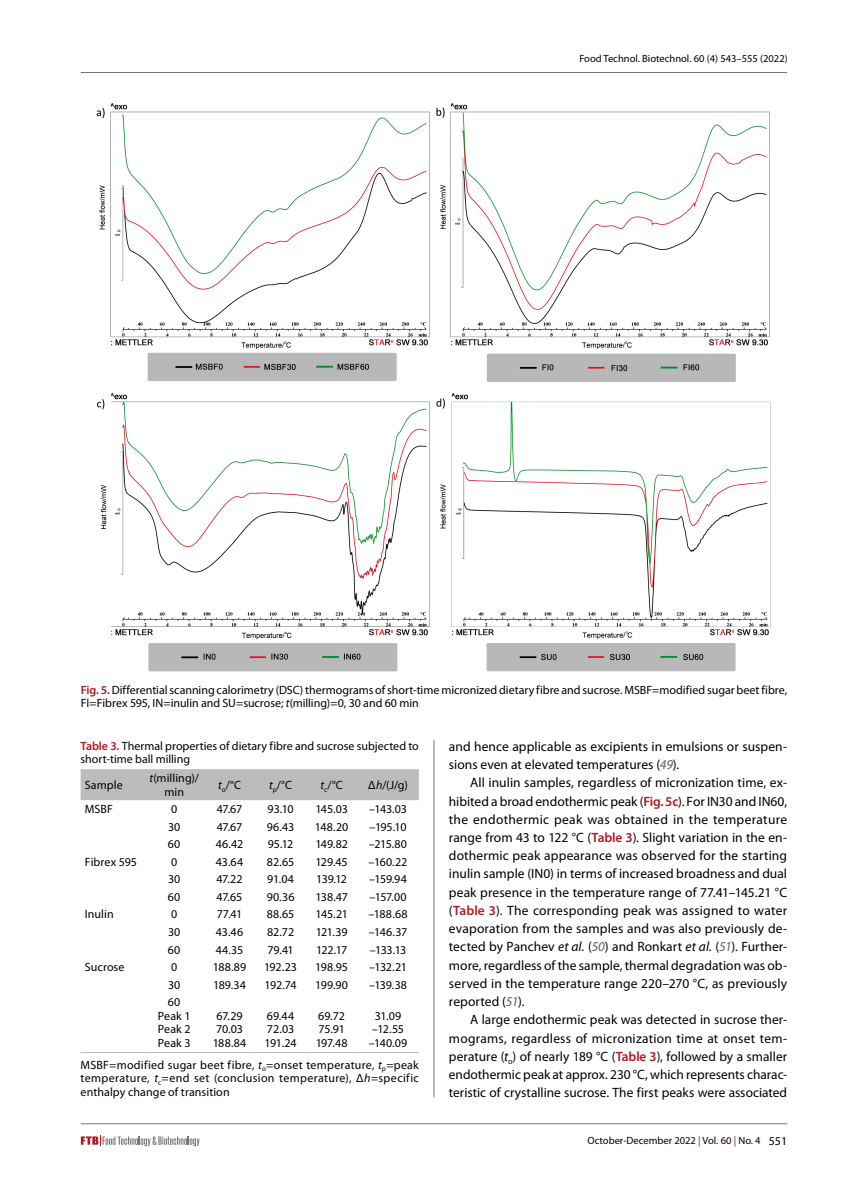
<style>
.page{position:relative;width:851px;height:1191px;background:#fff}
.page>*{position:absolute;margin:0;border:0;box-sizing:border-box;transform-origin:0 0}
.OSNOVNI_TXT{font:13.5px/18.3px "Myriad Pro";letter-spacing:.005em;color:#000;text-align:justify}
.Tabela_Tekst{font:12px/13.5px "Myriad Pro";letter-spacing:-.005em;color:#000;text-align:center}
.Slike_i_Tablice{font:12px/13.5px "Myriad Pro";letter-spacing:-.005em;color:#000}
.Tab_txt_ispod{font:12px/13.5px "Myriad Pro";letter-spacing:.01em;color:#000;text-align:justify}
.t1{font:10.5px "Myriad Pro";color:#000}
.s1{font-weight:600;color:#b11a1f}
.s2{font-style:italic}
.s3{font-style:italic;color:#625f5c}
.s4{color:#a11b1b}
.s5{font-size:12px}
</style>
<div class="page">
<hr style="left:81px;top:72px;width:706px;height:1px;background:#777472">
<hr style="left:81px;top:1123px;width:706px;height:1px;background:#777472">
<svg style="left:81px;top:1135px;width:119px;height:11px"></svg>
<hr style="left:433px;top:740px;width:1px;height:357px;background:#777472">
<img style="left:97px;top:103px;width:674px;height:569px">
<div style="left:81px;top:769px;width:338px;height:31px;background:#bcbcbb"></div>
<hr style="left:81px;top:1052px;width:63px;height:1px;background:#bcbcbb">
<hr style="left:144px;top:1052px;width:60px;height:1px;background:#bcbcbb">
<hr style="left:204px;top:1052px;width:51px;height:1px;background:#bcbcbb">
<hr style="left:255px;top:1052px;width:51px;height:1px;background:#bcbcbb">
<hr style="left:306px;top:1052px;width:51px;height:1px;background:#bcbcbb">
<hr style="left:357px;top:1052px;width:62px;height:1px;background:#bcbcbb">
<p class="t1" style="left:579px;top:52px;width:210px">Food Technol. Biotechnol. 60 (4) 543–555 (2022)</p>
<p class="Slike_i_Tablice" style="left:81px;top:682px;width:707px"><span class="s1">Fig. 5.</span>Differential scanning calorimetry (DSC) thermograms of short-time micronized dietary fibre and sucrose. MSBF=modified sugar beet fibre,<br>FI=Fibrex 595, IN=inulin and SU=sucrose; <span class="s2">t</span>(milling)=0, 30 and 60 min</p>
<p class="OSNOVNI_TXT" style="left:449px;top:737px;width:340px">and hence applicable as excipients in emulsions or suspen&shy;sions even at elevated temperatures (<span class="s3">49</span>).</p>
<p class="OSNOVNI_TXT" style="left:449px;top:773px;width:340px;text-indent:21px">All inulin samples, regardless of micronization time, ex&shy;hibited a broad endothermic peak (<span class="s1">Fig. 5c</span>). For IN30 and IN60, the endothermic peak was obtained in the temperature range from 43 to 122 °C (<span class="s1">Table 3</span>). Slight variation in the en&shy;dothermic peak appearance was observed for the starting inulin sample (IN0) in terms of increased broadness and dual peak presence in the temperature range of 77.41–145.21 °C (<span class="s1">Table 3</span>). The corresponding peak was assigned to water evaporation from the samples and was also previously de&shy;tected by Panchev <span class="s2">et al.</span> (<span class="s3">50</span>) and Ronkart <span class="s2">et al.</span> (<span class="s3">51</span>). Further&shy;more, regardless of the sample, thermal degradation was ob&shy;served in the temperature range 220–270 °C, as previously reported (<span class="s3">51</span>).</p>
<p class="OSNOVNI_TXT" style="left:449px;top:1010px;width:340px;text-indent:21px">A large endothermic peak was detected in sucrose ther&shy;mograms, regardless of micronization time at onset tem&shy;perature (<span class="s2">t</span><sub>o</sub>) of nearly 189 °C (<span class="s1">Table 3</span>), followed by a smaller endothermic peak at approx. 230 °C, which represents charac&shy;teristic of crystalline sucrose. The first peaks were associated</p>
<p class="Slike_i_Tablice" style="left:81px;top:738px;width:340px"><span class="s1">Table 3.</span> Thermal properties of dietary fibre and sucrose subjected to short-time ball milling</p>
<p class="Tabela_Tekst" style="left:85px;top:778px;width:39px">Sample</p>
<p class="Tabela_Tekst" style="left:149px;top:771px;width:51px"><span class="s2">t</span>(milling)/ min</p>
<p class="Tabela_Tekst" style="left:218px;top:778px;width:25px"><span class="s2">t</span><sub>o</sub>/°C</p>
<p class="Tabela_Tekst" style="left:269px;top:778px;width:25px"><span class="s2">t</span><sub>p</sub>/°C</p>
<p class="Tabela_Tekst" style="left:320px;top:778px;width:24px"><span class="s2">t</span><sub>c</sub>/°C</p>
<p class="Tabela_Tekst" style="left:368px;top:778px;width:41px">Δ<span class="s2">h</span>/(J/g)</p>
<p class="Tabela_Tekst" style="left:85px;top:802px;width:30px">MSBF</p>
<p class="Tabela_Tekst" style="left:171px;top:802px;width:8px">0</p>
<p class="Tabela_Tekst" style="left:217px;top:802px;width:27px">47.67</p>
<p class="Tabela_Tekst" style="left:267px;top:802px;width:27px">93.10</p>
<p class="Tabela_Tekst" style="left:315px;top:802px;width:34px">145.03</p>
<p class="Tabela_Tekst" style="left:369px;top:802px;width:40px">–143.03</p>
<p class="Tabela_Tekst" style="left:168px;top:820px;width:14px">30</p>
<p class="Tabela_Tekst" style="left:217px;top:820px;width:27px">47.67</p>
<p class="Tabela_Tekst" style="left:267px;top:820px;width:29px">96.43</p>
<p class="Tabela_Tekst" style="left:315px;top:820px;width:35px">148.20</p>
<p class="Tabela_Tekst" style="left:369px;top:820px;width:38px">–195.10</p>
<p class="Tabela_Tekst" style="left:168px;top:837px;width:14px">60</p>
<p class="Tabela_Tekst" style="left:216px;top:837px;width:29px">46.42</p>
<p class="Tabela_Tekst" style="left:268px;top:837px;width:27px">95.12</p>
<p class="Tabela_Tekst" style="left:315px;top:837px;width:34px">149.82</p>
<p class="Tabela_Tekst" style="left:369px;top:837px;width:40px">–215.80</p>
<p class="Tabela_Tekst" style="left:85px;top:855px;width:54px">Fibrex 595</p>
<p class="Tabela_Tekst" style="left:171px;top:855px;width:8px">0</p>
<p class="Tabela_Tekst" style="left:216px;top:855px;width:29px">43.64</p>
<p class="Tabela_Tekst" style="left:267px;top:855px;width:29px">82.65</p>
<p class="Tabela_Tekst" style="left:315px;top:855px;width:34px">129.45</p>
<p class="Tabela_Tekst" style="left:368px;top:855px;width:40px">–160.22</p>
<p class="Tabela_Tekst" style="left:168px;top:872px;width:14px">30</p>
<p class="Tabela_Tekst" style="left:216px;top:872px;width:28px">47.22</p>
<p class="Tabela_Tekst" style="left:267px;top:872px;width:28px">91.04</p>
<p class="Tabela_Tekst" style="left:316px;top:872px;width:32px">139.12</p>
<p class="Tabela_Tekst" style="left:369px;top:872px;width:39px">–159.94</p>
<p class="Tabela_Tekst" style="left:168px;top:890px;width:14px">60</p>
<p class="Tabela_Tekst" style="left:217px;top:890px;width:27px">47.65</p>
<p class="Tabela_Tekst" style="left:267px;top:890px;width:29px">90.36</p>
<p class="Tabela_Tekst" style="left:315px;top:890px;width:34px">138.47</p>
<p class="Tabela_Tekst" style="left:369px;top:890px;width:39px">–157.00</p>
<p class="Tabela_Tekst" style="left:85px;top:907px;width:30px">Inulin</p>
<p class="Tabela_Tekst" style="left:171px;top:907px;width:8px">0</p>
<p class="Tabela_Tekst" style="left:217px;top:907px;width:27px">77.41</p>
<p class="Tabela_Tekst" style="left:267px;top:907px;width:29px">88.65</p>
<p class="Tabela_Tekst" style="left:315px;top:907px;width:34px">145.21</p>
<p class="Tabela_Tekst" style="left:368px;top:907px;width:40px">–188.68</p>
<p class="Tabela_Tekst" style="left:168px;top:925px;width:14px">30</p>
<p class="Tabela_Tekst" style="left:216px;top:925px;width:29px">43.46</p>
<p class="Tabela_Tekst" style="left:267px;top:925px;width:29px">82.72</p>
<p class="Tabela_Tekst" style="left:316px;top:925px;width:33px">121.39</p>
<p class="Tabela_Tekst" style="left:368px;top:925px;width:40px">–146.37</p>
<p class="Tabela_Tekst" style="left:168px;top:942px;width:14px">60</p>
<p class="Tabela_Tekst" style="left:216px;top:942px;width:29px">44.35</p>
<p class="Tabela_Tekst" style="left:267px;top:942px;width:28px">79.41</p>
<p class="Tabela_Tekst" style="left:316px;top:942px;width:33px">122.17</p>
<p class="Tabela_Tekst" style="left:370px;top:942px;width:38px">–133.13</p>
<p class="Tabela_Tekst" style="left:85px;top:960px;width:41px">Sucrose</p>
<p class="Tabela_Tekst" style="left:171px;top:960px;width:8px">0</p>
<p class="Tabela_Tekst" style="left:213px;top:960px;width:35px">188.89</p>
<p class="Tabela_Tekst" style="left:264px;top:960px;width:35px">192.23</p>
<p class="Tabela_Tekst" style="left:315px;top:960px;width:34px">198.95</p>
<p class="Tabela_Tekst" style="left:369px;top:960px;width:39px">–132.21</p>
<p class="Tabela_Tekst" style="left:168px;top:977px;width:14px">30</p>
<p class="Tabela_Tekst" style="left:213px;top:977px;width:35px">189.34</p>
<p class="Tabela_Tekst" style="left:264px;top:977px;width:33px">192.74</p>
<p class="Tabela_Tekst" style="left:315px;top:977px;width:34px">199.90</p>
<p class="Tabela_Tekst" style="left:369px;top:977px;width:39px">–139.38</p>
<p class="Tabela_Tekst" style="left:168px;top:995px;width:14px">60</p>
<p class="Tabela_Tekst" style="left:158px;top:1008px;width:34px">Peak 1</p>
<p class="Tabela_Tekst" style="left:158px;top:1022px;width:34px">Peak 2</p>
<p class="Tabela_Tekst" style="left:158px;top:1035px;width:34px">Peak 3</p>
<p class="Tabela_Tekst" style="left:375px;top:1008px;width:28px">31.09</p>
<p class="Tabela_Tekst" style="left:372px;top:1022px;width:34px">–12.55</p>
<p class="Tabela_Tekst" style="left:368px;top:1035px;width:40px">–140.09</p>
<p class="Tab_txt_ispod" style="left:81px;top:1057px;width:340px">MSBF=modified sugar beet fibre, <span class="s2">t</span><sub>o</sub>=onset temperature, <span class="s2">t</span><sub>p</sub>=peak temperature, <span class="s2">t</span><sub>c</sub>=end set (conclusion temperature), Δ<span class="s2">h</span>=specific enthalpy change of transition</p>
<p class="Tabela_Tekst" style="left:216px;top:1008px;width:28px">67.29</p>
<p class="Tabela_Tekst" style="left:216px;top:1022px;width:29px">70.03</p>
<p class="Tabela_Tekst" style="left:213px;top:1035px;width:35px">188.84</p>
<p class="Tabela_Tekst" style="left:267px;top:1008px;width:29px">69.44</p>
<p class="Tabela_Tekst" style="left:267px;top:1022px;width:29px">72.03</p>
<p class="Tabela_Tekst" style="left:264px;top:1035px;width:33px">191.24</p>
<p class="Tabela_Tekst" style="left:318px;top:1008px;width:28px">69.72</p>
<p class="Tabela_Tekst" style="left:318px;top:1022px;width:28px">75.91</p>
<p class="Tabela_Tekst" style="left:316px;top:1035px;width:33px">197.48</p>
<p class="t1" style="left:587px;top:1134px;width:201px">October-December 2022 <span class="s4">|</span> Vol. 60 <span class="s4">|</span> No. 4 <span class="s5">551</span></p>
</div>
